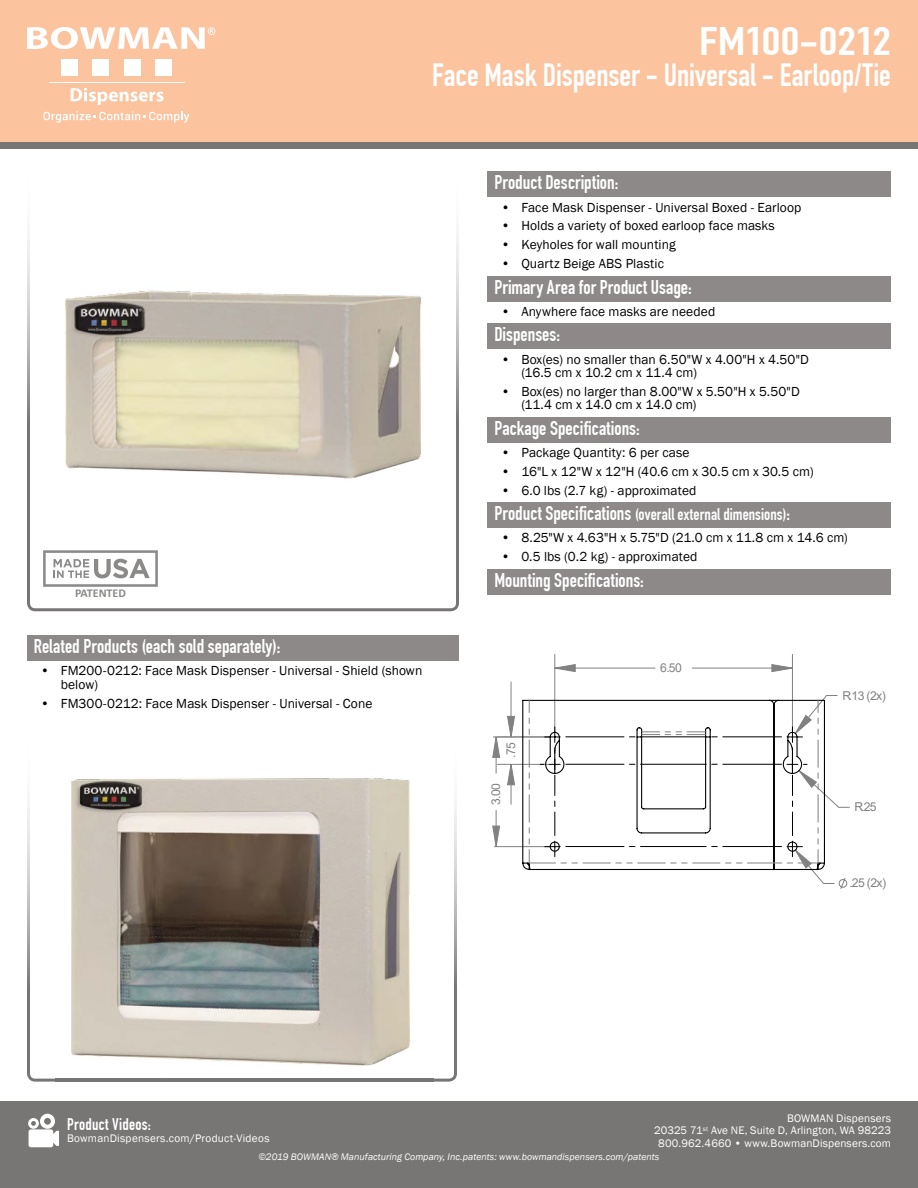
<style>
.page{position:relative;width:918px;height:1188px;background:#fff}
.page>*{position:absolute;margin:0;border:0;box-sizing:border-box;transform-origin:0 0}
.t1{font:700 39px "DIN Condensed";letter-spacing:-.005em;color:#fff;scale:1.28 1}
.t2{font:700 31.5px "DIN Condensed";letter-spacing:-.005em;color:#fff}
.t3{font:700 19.5px "DIN Condensed";color:#fff}
.t4{font:700 16.5px "DIN Condensed";letter-spacing:.005em;color:#fff}
.t5{font:13.5px/13.5px "Franklin Gothic";letter-spacing:.005em;color:#000}
.t6{font:12.15px "Arial";letter-spacing:-.045em;color:#818181}
.t7{font:700 12px "Calibri";color:#8b8a89}
.t8{font:11.25px/12.8px "Franklin Gothic";letter-spacing:.015em;color:#fff;text-align:right}
.t9{font:italic 9.75px "Franklin Gothic";letter-spacing:.005em;color:#fff}
.s1{font-size:19.5px}
</style>
<div class="page">
<div style="left:0;top:1101px;width:918px;height:87px;background:#787675"></div>
<div style="left:0;top:0;width:918px;height:148px;background:#787675"></div>
<svg style="left:28px;top:1114px;width:31px;height:33px"></svg>
<img style="left:27px;top:802px;width:430px;height:280px">
<img style="left:27px;top:234px;width:432px;height:377px">
<div style="left:0;top:0;width:918px;height:142px;background:#fcc39f"></div>
<svg style="left:27px;top:27px;width:188px;height:22px"></svg>
<div style="left:61px;top:60px;width:17px;height:16px;background:#fff"></div>
<div style="left:92px;top:60px;width:17px;height:16px;background:#fff"></div>
<div style="left:124px;top:60px;width:17px;height:16px;background:#fff"></div>
<div style="left:155px;top:60px;width:17px;height:16px;background:#fff"></div>
<hr style="left:49px;top:82px;width:135px;height:1px;background:#fff">
<svg style="left:71px;top:88px;width:93px;height:17px"></svg>
<svg style="left:43px;top:111px;width:146px;height:12px"></svg>
<svg style="left:43px;top:550px;width:115px;height:37px"></svg>
<div style="left:488px;top:171px;width:403px;height:26px;background:#8d8989"></div>
<div style="left:488px;top:276px;width:403px;height:26px;background:#8d8989"></div>
<div style="left:488px;top:323px;width:403px;height:26px;background:#8d8989"></div>
<div style="left:488px;top:417px;width:403px;height:26px;background:#8d8989"></div>
<div style="left:488px;top:502px;width:403px;height:26px;background:#8d8989"></div>
<div style="left:488px;top:569px;width:403px;height:26px;background:#8d8989"></div>
<div style="left:27px;top:635px;width:432px;height:26px;background:#8d8989"></div>
<img style="left:43px;top:276px;width:403px;height:223px">
<img style="left:55px;top:778px;width:379px;height:301px">
<img style="left:55px;top:1079px;width:379px;height:3px">
<hr style="left:692px;top:668px;width:100px;height:1px;background:#818181">
<hr style="left:555px;top:668px;width:100px;height:1px;background:#818181">
<hr style="left:792px;top:654px;width:1px;height:77px;background:#818181">
<hr style="left:554px;top:654px;width:1px;height:77px;background:#818181">
<hr style="left:511px;top:764px;width:1px;height:40px;background:#818181">
<hr style="left:511px;top:682px;width:1px;height:55px;background:#818181">
<hr style="left:497px;top:764px;width:52px;height:1px;background:#818181">
<hr style="left:497px;top:737px;width:52px;height:1px;background:#818181">
<hr style="left:496px;top:810px;width:1px;height:37px;background:#818181">
<hr style="left:496px;top:737px;width:1px;height:36px;background:#818181">
<hr style="left:495px;top:846px;width:54px;height:1px;background:#818181">
<svg style="left:771px;top:664px;width:21px;height:8px"></svg>
<svg style="left:554px;top:664px;width:22px;height:9px"></svg>
<svg style="left:507px;top:763px;width:8px;height:23px"></svg>
<svg style="left:507px;top:716px;width:8px;height:22px"></svg>
<svg style="left:492px;top:825px;width:9px;height:23px"></svg>
<svg style="left:492px;top:736px;width:9px;height:22px"></svg>
<svg style="left:522px;top:699px;width:7px;height:171px"></svg>
<svg style="left:529px;top:694px;width:320px;height:195px"></svg>
<h1 class="t1" style="left:699px;top:18px;width:151px">FM100-0212</h1>
<h2 class="t2" style="left:432px;top:57px;width:460px">Face Mask Dispenser - Universal - Earloop/Tie</h2>
<p class="t7" style="left:75px;top:584px;width:52px">PATENTED</p>
<h3 class="t3" style="left:34px;top:635px;width:248px">Related Products (each sold separately):</h3>
<p class="t5" style="left:61px;top:664px;width:363px;text-indent:-20px">• FM200-0212: Face Mask Dispenser - Universal - Shield (shown below)</p>
<p class="t5" style="left:40px;top:697px;width:333px">• FM300-0212: Face Mask Dispenser - Universal - Cone</p>
<h3 class="t3" style="left:494px;top:171px;width:125px">Product Description:</h3>
<p class="t5" style="left:501px;top:201px;width:302px">• Face Mask Dispenser - Universal Boxed - Earloop</p>
<p class="t5" style="left:501px;top:219px;width:275px">• Holds a variety of boxed earloop face masks</p>
<p class="t5" style="left:501px;top:238px;width:176px">• Keyholes for wall mounting</p>
<p class="t5" style="left:501px;top:257px;width:164px">• Quartz Beige ABS Plastic</p>
<h3 class="t3" style="left:494px;top:275px;width:199px">Primary Area for Product Usage:</h3>
<p class="t5" style="left:501px;top:305px;width:216px">• Anywhere face masks are needed</p>
<h3 class="t3" style="left:494px;top:323px;width:67px">Dispenses:</h3>
<p class="t5" style="left:521px;top:353px;width:289px;text-indent:-20px">• Box(es) no smaller than 6.50"W x 4.00"H x 4.50"D (16.5 cm x 10.2 cm x 11.4 cm)</p>
<p class="t5" style="left:521px;top:385px;width:280px;text-indent:-20px">• Box(es) no larger than 8.00"W x 5.50"H x 5.50"D (11.4 cm x 14.0 cm x 14.0 cm)</p>
<h3 class="t3" style="left:494px;top:417px;width:147px">Package Specifications:</h3>
<p class="t5" style="left:501px;top:446px;width:190px">• Package Quantity: 6 per case</p>
<p class="t5" style="left:501px;top:465px;width:314px">• 16"L x 12"W x 12"H (40.6 cm x 30.5 cm x 30.5 cm)</p>
<p class="t5" style="left:501px;top:484px;width:197px">• 6.0 lbs (2.7 kg) - approximated</p>
<p class="t4" style="left:494px;top:505px;width:297px"><span class="s1">Product Specifications</span> (overall external dimensions)<span class="s1">:</span></p>
<p class="t5" style="left:501px;top:532px;width:348px">• 8.25"W x 4.63"H x 5.75"D (21.0 cm x 11.8 cm x 14.6 cm)</p>
<p class="t5" style="left:501px;top:550px;width:198px">• 0.5 lbs (0.2 kg) - approximated</p>
<h3 class="t3" style="left:494px;top:569px;width:151px">Mounting Specifications:</h3>
<p class="t6" style="left:503px;top:758px;width:17px;rotate:-90deg">.75</p>
<p class="t6" style="left:488px;top:805px;width:23px;rotate:-90deg">3.00</p>
<p class="t6" style="left:660px;top:659px;width:23px">6.50</p>
<p class="t6" style="left:842px;top:687px;width:45px">R.13 (2x)</p>
<p class="t6" style="left:855px;top:799px;width:24px">R.25</p>
<p class="t6" style="left:849px;top:875px;width:39px">.25 (2x)</p>
<p class="t8" style="left:654px;top:1112px;width:238px">BOWMAN Dispensers<br>20325 71<sup>st</sup> Ave NE, Suite D, Arlington, WA 98223<br>800.962.4660 • www.BowmanDispensers.com</p>
<p class="t9" style="left:259px;top:1151px;width:402px">©2019 BOWMAN® Manufacturing Company, Inc.patents: www.bowmandispensers.com/patents</p>
<p class="t4" style="left:67px;top:1114px;width:85px">Product Videos:</p>
<p class="t8" style="left:67px;top:1132px;width:204px">BowmanDispensers.com/Product-Videos</p>
</div>
